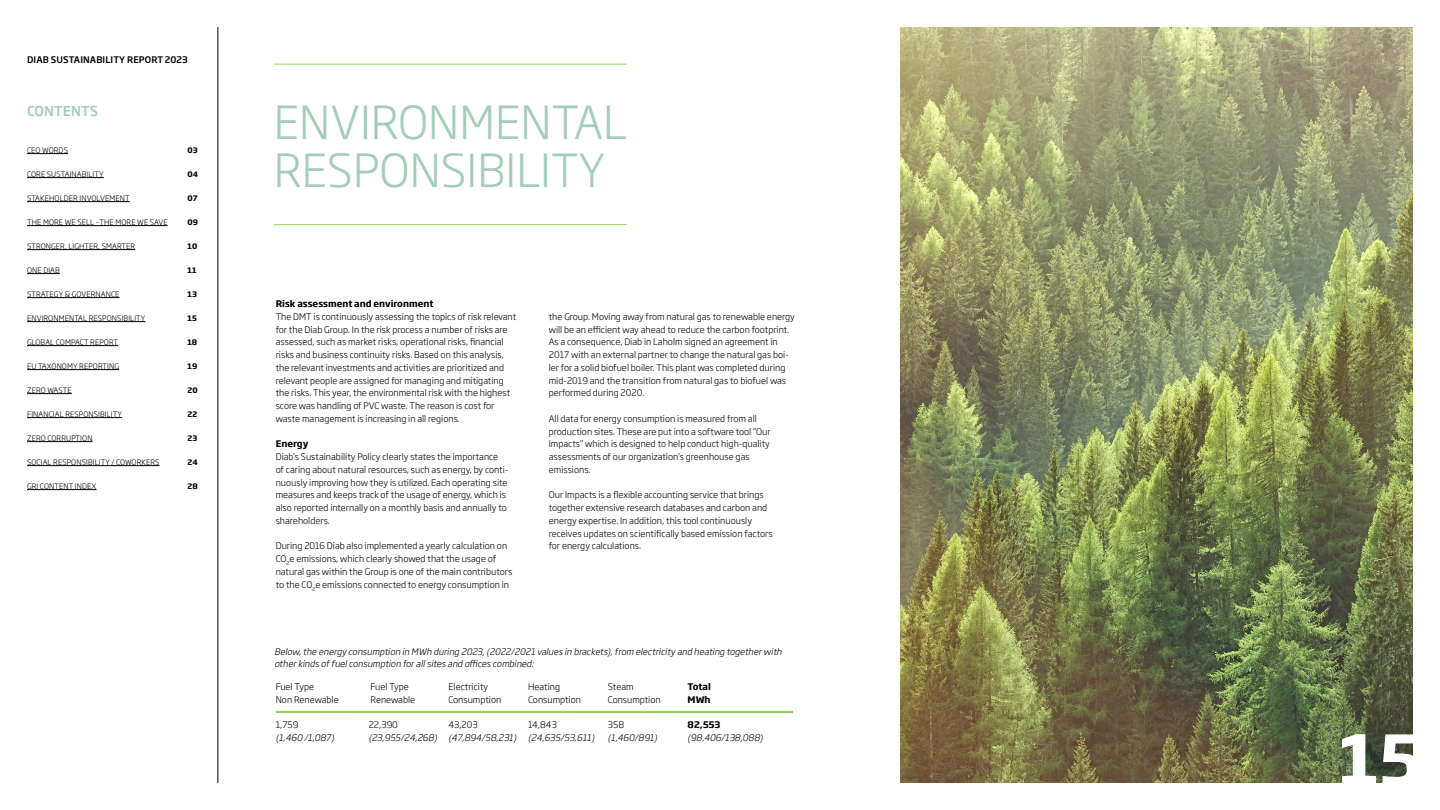
<style>
.page{position:relative;width:1440px;height:810px;background:#fff}
.page>*{position:absolute;margin:0;border:0;box-sizing:border-box;transform-origin:0 0}
.t1{font:700 67.5px "Soho Gothic Std";color:#fff}
.t2{font:300 45px/48.8px "Soho Gothic Std";color:#a3cdb9}
.t3{font:500 13.5px "Soho Gothic Std";color:#a3cdb9}
.t4{font:300 9px/12.8px "Soho Gothic Std";color:#000}
.t5{font:italic 300 9px/12.8px "Soho Gothic Std";color:#000}
.t6{font:700 9px "Soho Gothic Std";color:#000}
.t7{font:500 9px "Soho Gothic Std";letter-spacing:.015em;color:#000}
.t8{font:italic 300 9px "Soho Gothic Pro";color:#000}
.t9{font:300 7.5px "Soho Gothic Std";letter-spacing:.015em;color:#000}
.t10{font:700 7.5px "Soho Gothic Std";color:#000}
.s1{font-family:"Soho Gothic Std"}
</style>
<div class="page">
<hr style="left:27px;top:153px;width:41px;height:1px;background:#000">
<hr style="left:27px;top:177px;width:77px;height:1px;background:#000">
<hr style="left:27px;top:201px;width:103px;height:1px;background:#000">
<hr style="left:27px;top:225px;width:141px;height:1px;background:#000">
<hr style="left:27px;top:249px;width:108px;height:1px;background:#000">
<hr style="left:27px;top:273px;width:33px;height:1px;background:#000">
<hr style="left:27px;top:297px;width:93px;height:1px;background:#000">
<hr style="left:27px;top:321px;width:118px;height:1px;background:#000">
<hr style="left:27px;top:345px;width:91px;height:1px;background:#000">
<hr style="left:27px;top:369px;width:92px;height:1px;background:#000">
<hr style="left:27px;top:393px;width:45px;height:1px;background:#000">
<hr style="left:27px;top:417px;width:95px;height:1px;background:#000">
<hr style="left:27px;top:441px;width:66px;height:1px;background:#000">
<hr style="left:27px;top:465px;width:133px;height:1px;background:#000">
<hr style="left:27px;top:489px;width:70px;height:1px;background:#000">
<hr style="left:218px;top:27px;width:1px;height:756px;background:#000">
<div style="left:276px;top:711px;width:517px;height:2px;border:1px solid #a3cf62"></div>
<img style="left:900px;top:27px;width:513px;height:756px">
<hr style="left:274px;top:64px;width:353px;height:1px;background:#a3cf62">
<hr style="left:274px;top:224px;width:353px;height:1px;background:#a3cf62">
<p class="t7" style="left:27px;top:54px;width:162px">DIAB SUSTAINABILITY REPORT 2023</p>
<h3 class="t3" style="left:27px;top:103px;width:73px">CONTENTS</h3>
<p class="t9" style="left:27px;top:145px;width:42px">CEO WORDS</p>
<p class="t9" style="left:27px;top:169px;width:78px">CORE SUSTAINABILITY</p>
<p class="t9" style="left:27px;top:193px;width:104px">STAKEHOLDER INVOLVEMENT</p>
<p class="t9" style="left:27px;top:217px;width:142px">THE MORE WE SELL –THE MORE WE SAVE</p>
<p class="t9" style="left:27px;top:241px;width:110px">STRONGER, LIGHTER, SMARTER</p>
<p class="t9" style="left:27px;top:265px;width:34px">ONE DIAB</p>
<p class="t9" style="left:27px;top:289px;width:94px">STRATEGY &amp; GOVERNANCE</p>
<p class="t9" style="left:27px;top:313px;width:120px">ENVIRONMENTAL RESPONSIBILITY</p>
<p class="t9" style="left:27px;top:337px;width:93px">GLOBAL COMPACT REPORT</p>
<p class="t9" style="left:27px;top:361px;width:94px">EU TAXONOMY REPORTING</p>
<p class="t9" style="left:27px;top:385px;width:46px">ZERO WASTE</p>
<p class="t9" style="left:27px;top:409px;width:97px">FINANCIAL RESPONSIBILITY</p>
<p class="t9" style="left:27px;top:433px;width:67px">ZERO CORRUPTION</p>
<p class="t9" style="left:27px;top:457px;width:134px">SOCIAL RESPONSIBILITY / COWORKERS</p>
<p class="t9" style="left:27px;top:481px;width:71px">GRI CONTENT INDEX</p>
<p class="t10" style="left:188px;top:145px;width:12px">03</p>
<p class="t10" style="left:188px;top:169px;width:12px">04</p>
<p class="t10" style="left:188px;top:193px;width:12px">07</p>
<p class="t10" style="left:188px;top:217px;width:12px">09</p>
<p class="t10" style="left:188px;top:241px;width:11px">10</p>
<p class="t10" style="left:188px;top:265px;width:11px">11</p>
<p class="t10" style="left:188px;top:289px;width:11px">13</p>
<p class="t10" style="left:188px;top:313px;width:11px">15</p>
<p class="t10" style="left:188px;top:337px;width:11px">18</p>
<p class="t10" style="left:188px;top:361px;width:11px">19</p>
<p class="t10" style="left:188px;top:385px;width:12px">20</p>
<p class="t10" style="left:188px;top:409px;width:11px">22</p>
<p class="t10" style="left:188px;top:433px;width:11px">23</p>
<p class="t10" style="left:188px;top:457px;width:12px">24</p>
<p class="t10" style="left:188px;top:481px;width:12px">28</p>
<h2 class="t2" style="left:274px;top:98px;width:355px">ENVIRONMENTAL<br>RESPONSIBILITY</h2>
<p class="t6" style="left:276px;top:298px;width:159px">Risk assessment and environment</p>
<p class="t4" style="left:276px;top:310px;width:242px">The DMT is continuously assessing the topics of risk relevant for the Diab Group. In the risk process a number of risks are assessed, such as market risks, operational risks, financial risks and business continuity risks. Based on this analysis, the relevant investments and activities are prioritized and relevant people are assigned for managing and mitigating the risks. This year, the environmental risk with the highest score was handling of PVC waste. The reason is cost for waste management is increasing in all regions.</p>
<p class="t6" style="left:276px;top:438px;width:34px">Energy</p>
<p class="t4" style="left:276px;top:451px;width:234px">Diab’s Sustainability Policy clearly states the importance of caring about natural resources, such as energy, by conti&shy;nuously improving how they is utilized. Each operating site measures and keeps track of the usage of energy, which is also reported internally on a monthly basis and annually to shareholders.</p>
<p class="t4" style="left:276px;top:540px;width:238px">During 2016 Diab also implemented a yearly calculation on CO<sub>2</sub>e emissions, which clearly showed that the usage of natural gas within the Group is one of the main contributors to the CO<sub>2</sub>e emissions connected to energy consumption in</p>
<p class="t4" style="left:549px;top:310px;width:248px">the Group. Moving away from natural gas to renewable energy will be an efficient way ahead to reduce the carbon footprint.<br>As a consequence, Diab in Laholm signed an agreement in 2017 with an external partner to change the natural gas boi&shy;ler for a solid biofuel boiler. This plant was completed during mid-2019 and the transition from natural gas to biofuel was performed during 2020.</p>
<p class="t4" style="left:549px;top:412px;width:223px">All data for energy consumption is measured from all production sites. These are put into a software tool “Our Impacts” which is designed to help conduct high-quality assessments of our organization’s greenhouse gas emissions.</p>
<p class="t4" style="left:549px;top:489px;width:225px">Our Impacts is a flexible accounting service that brings together extensive research databases and carbon and energy expertise. In addition, this tool continuously receives updates on scientifically based emission factors for energy calculations.</p>
<p class="t5" style="left:274px;top:645px;width:511px">Below,the energy consumption in MWh during 2023,(2022/2021 values in brackets),from electricity and heating togetherwith otherkinds offuelconsumption forallsites and offices combined:</p>
<p class="t4" style="left:276px;top:680px;width:40px">Fuel Type</p>
<p class="t4" style="left:371px;top:680px;width:40px">Fuel Type</p>
<p class="t4" style="left:448px;top:680px;width:41px">Electricity</p>
<p class="t4" style="left:528px;top:680px;width:33px">Heating</p>
<p class="t4" style="left:608px;top:680px;width:27px">Steam</p>
<p class="t6" style="left:688px;top:681px;width:25px">Total</p>
<p class="t4" style="left:276px;top:693px;width:65px">Non Renewable</p>
<p class="t4" style="left:371px;top:693px;width:46px">Renewable</p>
<p class="t4" style="left:448px;top:693px;width:54px">Consumption</p>
<p class="t4" style="left:528px;top:693px;width:54px">Consumption</p>
<p class="t4" style="left:608px;top:693px;width:54px">Consumption</p>
<p class="t6" style="left:688px;top:693px;width:25px">MWh</p>
<p class="t4" style="left:276px;top:718px;width:24px">1,759</p>
<p class="t4" style="left:369px;top:718px;width:31px">22,390</p>
<p class="t4" style="left:448px;top:718px;width:31px">43,203</p>
<p class="t4" style="left:528px;top:718px;width:30px">14,843</p>
<p class="t4" style="left:608px;top:718px;width:18px">358</p>
<p class="t6" style="left:688px;top:719px;width:34px">82,553</p>
<p class="t8" style="left:276px;top:730px;width:62px"><span class="s1">(</span>1,460 <span class="s1">/</span>1,087<span class="s1">)</span></p>
<p class="t5" style="left:369px;top:731px;width:229px">(23,955/24,268) (47,894/58,231) (24,635/53,611)</p>
<p class="t5" style="left:608px;top:731px;width:53px">(1,460/891)</p>
<p class="t5" style="left:688px;top:731px;width:79px">(98,406/138,088)</p>
<h1 class="t1" style="left:1339px;top:716px;width:86px">15</h1>
</div>
